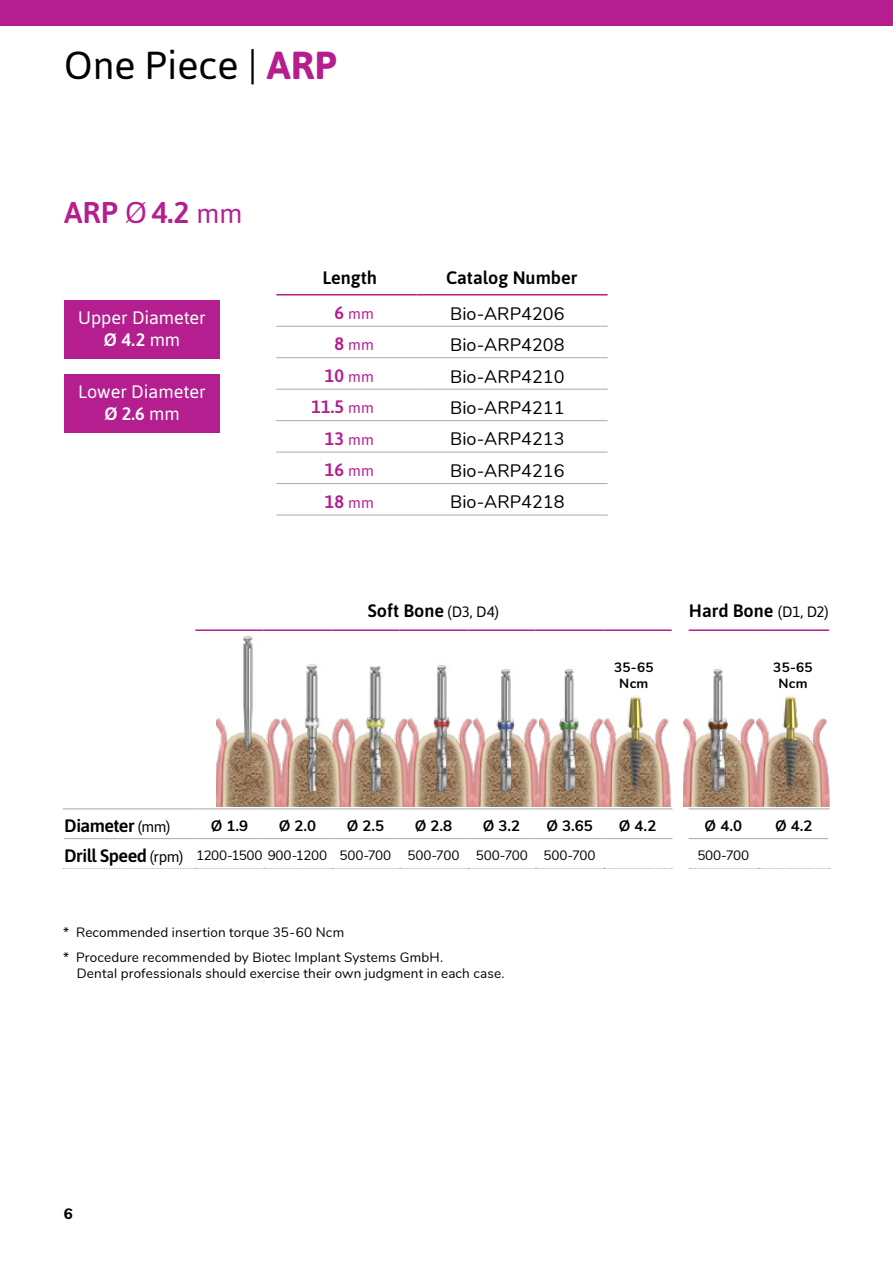
<style>
.page{position:relative;width:893px;height:1263px;background:#fff}
.page>*{position:absolute;margin:0;border:0;box-sizing:border-box;transform-origin:0 0}
.t1{font:39px "Asap";color:#000}
.t2{font:600 30px "Asap";color:#b41e8e}
.t3{font:18px "Nunito";color:#000}
.t4{font:600 18px "Asap";color:#000}
.t5{font:18px/21.6px "Asap";color:#fff;text-align:center}
.t6{font:600 18px "Asap";color:#b41e8e}
.t7{font:600 18px "Asap";letter-spacing:-.035em;color:#000}
.t8{font:700 15px "Nunito";color:#000}
.t9{font:15px "Asap";color:#b41e8e}
.t10{font:800 15px "Nunito";color:#000}
.t11{font:13.5px/24.8px "Nunito";letter-spacing:.01em;color:#000}
.t12{font:13.5px "Nunito";letter-spacing:-.02em;color:#000}
.t13{font:700 13.5px/16.2px "Nunito";letter-spacing:.02em;color:#000;text-align:center}
.s1{font-weight:700;color:#b41e8e}
.s2{font-weight:400}
.s3{font-weight:400;font-size:27px}
.s4{font-weight:600}
.s5{font-weight:600;font-size:18px}
.s6{font-weight:400;font-size:15px}
.s7{font-family:"Asap";font-weight:600;font-size:18px}
.s8{font-family:"Asap";font-size:15px}
</style>
<div class="page">
<div style="left:0;top:0;width:893px;height:26px;background:#b41e8e"></div>
<svg style="left:63px;top:809px;width:767px;height:60px"></svg>
<hr style="left:828px;top:839px;width:2px;height:29px;background:#fff">
<hr style="left:64px;top:838px;width:131px;height:1px;background:#a7a9ac">
<hr style="left:195px;top:838px;width:68px;height:1px;background:#a7a9ac">
<hr style="left:263px;top:838px;width:68px;height:1px;background:#a7a9ac">
<hr style="left:331px;top:838px;width:68px;height:1px;background:#a7a9ac">
<hr style="left:399px;top:838px;width:68px;height:1px;background:#a7a9ac">
<hr style="left:467px;top:838px;width:69px;height:1px;background:#a7a9ac">
<hr style="left:536px;top:838px;width:68px;height:1px;background:#a7a9ac">
<hr style="left:604px;top:838px;width:68px;height:1px;background:#a7a9ac">
<hr style="left:689px;top:838px;width:70px;height:1px;background:#a7a9ac">
<hr style="left:759px;top:838px;width:69px;height:1px;background:#a7a9ac">
<hr style="left:63px;top:808px;width:132px;height:1px;background:#a7a9ac">
<hr style="left:195px;top:808px;width:68px;height:1px;background:#a7a9ac">
<hr style="left:263px;top:808px;width:68px;height:1px;background:#a7a9ac">
<hr style="left:331px;top:808px;width:68px;height:1px;background:#a7a9ac">
<hr style="left:399px;top:808px;width:68px;height:1px;background:#a7a9ac">
<hr style="left:467px;top:808px;width:69px;height:1px;background:#a7a9ac">
<hr style="left:536px;top:808px;width:68px;height:1px;background:#a7a9ac">
<hr style="left:604px;top:808px;width:68px;height:1px;background:#a7a9ac">
<hr style="left:689px;top:808px;width:70px;height:1px;background:#a7a9ac">
<hr style="left:759px;top:808px;width:71px;height:1px;background:#a7a9ac">
<hr style="left:195px;top:629px;width:68px;height:2px;background:#b41e8e">
<hr style="left:263px;top:629px;width:68px;height:2px;background:#b41e8e">
<hr style="left:331px;top:629px;width:68px;height:2px;background:#b41e8e">
<hr style="left:399px;top:629px;width:68px;height:2px;background:#b41e8e">
<hr style="left:467px;top:629px;width:69px;height:2px;background:#b41e8e">
<hr style="left:536px;top:629px;width:68px;height:2px;background:#b41e8e">
<hr style="left:604px;top:629px;width:68px;height:2px;background:#b41e8e">
<hr style="left:689px;top:629px;width:70px;height:2px;background:#b41e8e">
<hr style="left:759px;top:629px;width:70px;height:2px;background:#b41e8e">
<hr style="left:416px;top:326px;width:192px;height:1px;background:#a7a9ac">
<hr style="left:276px;top:326px;width:140px;height:1px;background:#a7a9ac">
<hr style="left:416px;top:357px;width:192px;height:1px;background:#a7a9ac">
<hr style="left:276px;top:357px;width:140px;height:1px;background:#a7a9ac">
<hr style="left:416px;top:389px;width:192px;height:1px;background:#a7a9ac">
<hr style="left:276px;top:389px;width:140px;height:1px;background:#a7a9ac">
<hr style="left:416px;top:420px;width:192px;height:1px;background:#a7a9ac">
<hr style="left:276px;top:420px;width:140px;height:1px;background:#a7a9ac">
<hr style="left:416px;top:452px;width:192px;height:1px;background:#a7a9ac">
<hr style="left:276px;top:452px;width:140px;height:1px;background:#a7a9ac">
<hr style="left:416px;top:483px;width:192px;height:1px;background:#a7a9ac">
<hr style="left:276px;top:483px;width:140px;height:1px;background:#a7a9ac">
<hr style="left:416px;top:515px;width:192px;height:1px;background:#a7a9ac">
<hr style="left:276px;top:515px;width:140px;height:1px;background:#a7a9ac">
<hr style="left:416px;top:294px;width:192px;height:1px;background:#b41e8e">
<hr style="left:276px;top:294px;width:140px;height:1px;background:#b41e8e">
<div style="left:65px;top:300px;width:155px;height:59px;background:#b41e8e"></div>
<div style="left:65px;top:375px;width:155px;height:58px;background:#b41e8e"></div>
<img style="left:410px;top:718px;width:260px;height:88px">
<img style="left:616px;top:696px;width:43px;height:103px">
<img style="left:557px;top:669px;width:28px;height:124px">
<img style="left:684px;top:718px;width:145px;height:88px">
<img style="left:771px;top:696px;width:43px;height:103px">
<img style="left:216px;top:718px;width:128px;height:88px">
<img style="left:298px;top:664px;width:34px;height:129px">
<img style="left:344px;top:718px;width:66px;height:88px">
<img style="left:360px;top:667px;width:34px;height:126px">
<img style="left:235px;top:629px;width:28px;height:130px">
<img style="left:426px;top:665px;width:30px;height:129px">
<img style="left:492px;top:669px;width:29px;height:124px">
<img style="left:706px;top:669px;width:29px;height:124px">
<h1 class="t1" style="left:64px;top:43px;width:274px">One Piece | <span class="s1">ARP</span></h1>
<h2 class="t2" style="left:64px;top:191px;width:180px">ARP <span class="s2">Ø</span>4.2 <span class="s3">mm</span></h2>
<h3 class="t5" style="left:78px;top:307px;width:129px">Upper Diameter<br><span class="s4">Ø 4.2</span> mm</h3>
<h3 class="t5" style="left:78px;top:381px;width:129px">Lower Diameter<br><span class="s4">Ø 2.6</span> mm</h3>
<h3 class="t4" style="left:322px;top:265px;width:56px">Length</h3>
<h3 class="t4" style="left:446px;top:265px;width:133px">Catalog Number</h3>
<p class="t9" style="left:334px;top:305px;width:41px"><span class="s5">6</span> mm</p>
<h3 class="t3" style="left:450px;top:300px;width:116px">Bio-ARP4206</h3>
<p class="t9" style="left:334px;top:336px;width:41px"><span class="s5">8</span> mm</p>
<h3 class="t3" style="left:450px;top:332px;width:116px">Bio-ARP4208</h3>
<h3 class="t6" style="left:325px;top:363px;width:51px">10 <span class="s6">mm</span></h3>
<h3 class="t3" style="left:450px;top:363px;width:116px">Bio-ARP4210</h3>
<h3 class="t6" style="left:312px;top:394px;width:64px">11.5 <span class="s6">mm</span></h3>
<h3 class="t3" style="left:450px;top:394px;width:116px">Bio-ARP4211</h3>
<h3 class="t6" style="left:325px;top:426px;width:51px">13 <span class="s6">mm</span></h3>
<h3 class="t3" style="left:450px;top:426px;width:116px">Bio-ARP4213</h3>
<h3 class="t6" style="left:325px;top:457px;width:51px">16 <span class="s6">mm</span></h3>
<h3 class="t3" style="left:450px;top:457px;width:116px">Bio-ARP4216</h3>
<h3 class="t6" style="left:325px;top:489px;width:51px">18 <span class="s6">mm</span></h3>
<h3 class="t3" style="left:450px;top:489px;width:116px">Bio-ARP4218</h3>
<h3 class="t4" style="left:368px;top:598px;width:133px">Soft Bone <span class="s6">(D3, D4)</span></h3>
<h3 class="t4" style="left:689px;top:598px;width:141px">Hard Bone <span class="s6">(D1, D2)</span></h3>
<p class="t13" style="left:614px;top:658px;width:41px">35-65<br>Ncm</p>
<p class="t13" style="left:773px;top:658px;width:41px">35-65<br>Ncm</p>
<h3 class="t7" style="left:64px;top:813px;width:108px">Diameter <span class="s6">(mm)</span></h3>
<p class="t8" style="left:211px;top:815px;width:39px">Ø 1.9</p>
<p class="t8" style="left:279px;top:815px;width:39px">Ø 2.0</p>
<p class="t8" style="left:347px;top:815px;width:39px">Ø 2.5</p>
<p class="t8" style="left:415px;top:815px;width:39px">Ø 2.8</p>
<p class="t8" style="left:483px;top:815px;width:39px">Ø 3.2</p>
<p class="t8" style="left:546px;top:815px;width:48px">Ø 3.65</p>
<p class="t8" style="left:619px;top:815px;width:39px">Ø 4.2</p>
<p class="t8" style="left:705px;top:815px;width:39px">Ø 4.0</p>
<p class="t8" style="left:775px;top:815px;width:39px">Ø 4.2</p>
<p class="t12" style="left:64px;top:846px;width:533px"><span class="s7">Drill Speed</span> <span class="s8">(rpm)</span> 1200-1500 900-1200 500-700 500-700 500-700 500-700</p>
<p class="t11" style="left:697px;top:842px;width:53px">500-700</p>
<p class="t11" style="left:63px;top:919px;width:381px">* Recommended insertion torque 35-60 Ncm<br>* Procedure recommended by Biotec Implant Systems GmbH.</p>
<p class="t11" style="left:77px;top:960px;width:429px">Dental professionals should exercise their own judgment in each case.</p>
<p class="t10" style="left:64px;top:1202px;width:10px">6</p>
</div>
